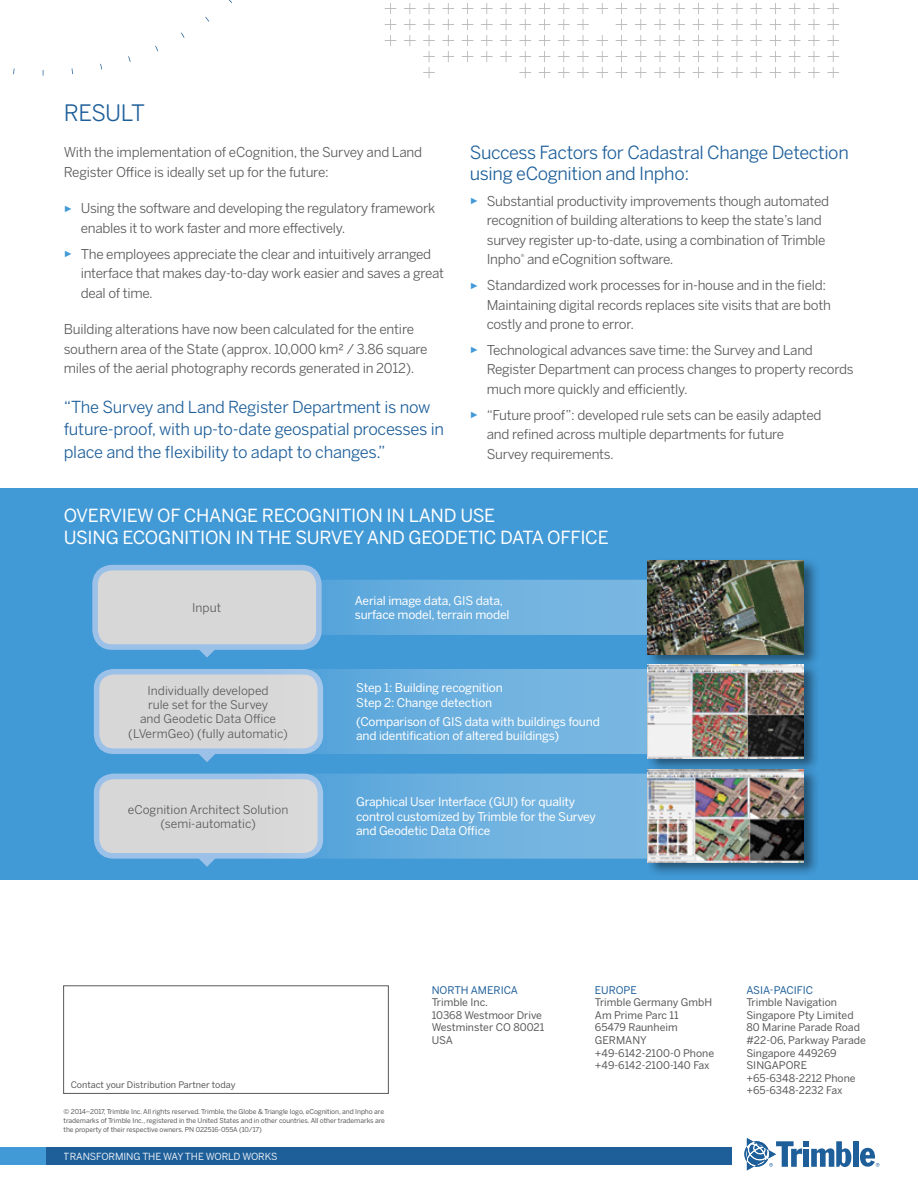
<style>
.page{position:relative;width:918px;height:1188px;background:#fff}
.page>*{position:absolute;margin:0;border:0;box-sizing:border-box;transform-origin:0 0}
.t1{font:22.5px "Benton Sans";letter-spacing:-.035em;color:#1e5f9a}
.t2{font:18px/22.5px "Benton Sans";letter-spacing:-.015em;color:#fff}
.t3{font:18px/21px "Benton Sans";letter-spacing:-.02em;color:#1e5f9a}
.t4{font:16.5px/22.5px "Benton Sans";letter-spacing:-.015em;color:#1e5f9a}
.t5{font:13.5px/19.5px "Benton Sans";letter-spacing:-.02em;color:#59595b}
.t6{font:12px/14.4px "Benton Sans";letter-spacing:-.015em;color:#fff}
.t7{font:12px/14.4px "Benton Sans";color:#59595b;text-align:center}
.t8{font:10.5px/12.6px "Benton Sans";color:#59595b}
.t9{font:10.5px "Benton Sans";color:#1e5f9a}
.t10{font:9.75px "Benton Sans";letter-spacing:-.01em;color:#fff}
.t11{font:9px "Benton Sans";color:#59595b}
.t12{font:6.75px/9px "Benton Sans";letter-spacing:-.01em;color:#59595b}
.s1{font-family:"Arial";font-size:9px;color:#4199d6}
</style>
<div class="page">
<svg style="left:385px;top:3px;width:454px;height:75px"></svg>
<div style="left:0;top:489px;width:918px;height:391px;background:#4199d6"></div>
<svg style="left:199px;top:650px;width:16px;height:8px"></svg>
<svg style="left:255px;top:580px;width:478px;height:55px;background:#6cb0de"></svg>
<div style="left:95px;top:568px;width:224px;height:79px;background:#d8d7d7;border-radius:17px"></div>
<div style="left:92px;top:565px;width:230px;height:85px;border:6px solid #9cc1e8;border-radius:17px"></div>
<div style="left:645px;top:557px;width:175px;height:111px;background:#000;opacity:.45"></div>
<img style="left:648px;top:561px;width:156px;height:93px">
<svg style="left:199px;top:754px;width:16px;height:8px"></svg>
<div style="left:97px;top:672px;width:223px;height:79px;background:#d8d7d7;border-radius:17px"></div>
<div style="left:94px;top:669px;width:229px;height:85px;border:6px solid #9cc1e8;border-radius:17px"></div>
<svg style="left:256px;top:669px;width:476px;height:85px;background:#7cb6de"></svg>
<div style="left:645px;top:661px;width:175px;height:112px;background:#000;opacity:.45"></div>
<img style="left:648px;top:665px;width:156px;height:93px">
<svg style="left:199px;top:859px;width:16px;height:8px"></svg>
<div style="left:97px;top:776px;width:223px;height:80px;background:#d8d7d7;border-radius:17px"></div>
<div style="left:94px;top:774px;width:229px;height:85px;border:6px solid #9cc1e8;border-radius:17px"></div>
<svg style="left:256px;top:774px;width:476px;height:85px;background:#7cb6de"></svg>
<div style="left:645px;top:765px;width:175px;height:112px;background:#000;opacity:.45"></div>
<img style="left:648px;top:769px;width:156px;height:94px">
<div style="left:63px;top:986px;width:326px;height:108px;border:1px solid #59595b"></div>
<div style="left:853px;top:1141px;width:5px;height:26px;background:#1e5f9a"></div>
<svg style="left:744px;top:1138px;width:107px;height:32px"></svg>
<svg style="left:860px;top:1148px;width:19px;height:19px"></svg>
<div style="left:0;top:1147px;width:730px;height:18px;background:#4199d6"></div>
<div style="left:47px;top:1147px;width:685px;height:18px;background:#1e5f9a"></div>
<h1 class="t1" style="left:64px;top:99px;width:83px">RESULT</h1>
<p class="t5" style="left:64px;top:143px;width:360px">With the implementation of eCognition, the Survey and Land<br>Register Office is ideally set up for the future:</p>
<p class="t5" style="left:81px;top:199px;width:356px;text-indent:-17px"><span class="s1">►</span> Using the software and developing the regulatory framework enables it to work faster and more effectively.</p>
<p class="t5" style="left:81px;top:244px;width:365px;text-indent:-17px"><span class="s1">►</span> The employees appreciate the clear and intuitively arranged interface that makes day-to-day work easier and saves a great deal of time.</p>
<p class="t5" style="left:64px;top:320px;width:365px">Building alterations have now been calculated for the entire southern area of the State (approx. 10,000 km² / 3.86 square miles of the aerial photography records generated in 2012).</p>
<p class="t4" style="left:64px;top:396px;width:382px">“The Survey and Land Register Department is now future‑proof, with up-to-date geospatial processes in place and the flexibility to adapt to changes.”</p>
<h2 class="t3" style="left:470px;top:142px;width:381px">Success Factors for Cadastral Change Detection using eCognition and Inpho:</h2>
<p class="t5" style="left:487px;top:191px;width:344px;text-indent:-17px"><span class="s1">►</span> Substantial productivity improvements though automated recognition of building alterations to keep the state’s land survey register up-to‑date, using a combination of Trimble Inpho<sup>®</sup> and eCognition software.</p>
<p class="t5" style="left:487px;top:275px;width:346px;text-indent:-17px"><span class="s1">►</span> Standardized work processes for in-house and in the field:<br>Maintaining digital records replaces site visits that are both costly and prone to error.</p>
<p class="t5" style="left:487px;top:340px;width:368px;text-indent:-17px"><span class="s1">►</span> Technological advances save time: the Survey and Land<br>Register Department can process changes to property records much more quickly and efficiently.</p>
<p class="t5" style="left:487px;top:405px;width:336px;text-indent:-17px"><span class="s1">►</span> “Future proof”: developed rule sets can be easily adapted and refined across multiple departments for future<br>Survey requirements.</p>
<h2 class="t2" style="left:64px;top:504px;width:546px">OVERVIEW OF CHANGE RECOGNITION IN LAND USE<br>USING ECOGNITION IN THE SURVEY AND GEODETIC DATA OFFICE</h2>
<p class="t7" style="left:192px;top:601px;width:30px">Input</p>
<p class="t6" style="left:355px;top:593px;width:156px">Aerial image data, GIS data, surface model, terrain model</p>
<p class="t7" style="left:128px;top:683px;width:161px">Individually developed<br>rule set for the Survey<br>and Geodetic Data Office (LVermGeo) (fully automatic)</p>
<p class="t6" style="left:356px;top:681px;width:148px">Step 1: Building recognition<br>Step 2: Change detection</p>
<p class="t6" style="left:356px;top:714px;width:245px">(Comparison of GIS data with buildings found and identification of altered buildings)</p>
<p class="t7" style="left:128px;top:802px;width:162px">eCognition Architect Solution (semi-automatic)</p>
<p class="t6" style="left:356px;top:795px;width:241px">Graphical User Interface (GUI) for quality control customized by Trimble for the Survey and Geodetic Data Office</p>
<p class="t11" style="left:71px;top:1080px;width:166px">Contact your Distribution Partner today</p>
<p class="t12" style="left:64px;top:1107px;width:323px">© 2014–2017, Trimble Inc. All rights reserved. Trimble, the Globe &amp; Triangle logo, eCognition, and Inpho are trademarks of Trimble Inc., registered in the United States and in other countries. All other trademarks are the property of their respective owners. PN 022516-055A (10/17)</p>
<p class="t10" style="left:64px;top:1150px;width:215px">TRANSFORMING THE WAY THE WORLD WORKS</p>
<p class="t9" style="left:432px;top:983px;width:88px">NORTH AMERICA</p>
<p class="t8" style="left:432px;top:996px;width:114px">Trimble Inc.<br>10368 Westmoor Drive<br>Westminster CO 80021<br>USA</p>
<p class="t9" style="left:595px;top:983px;width:43px">EUROPE</p>
<p class="t8" style="left:595px;top:996px;width:121px">Trimble Germany GmbH<br>Am Prime Parc 11<br>65479 Raunheim<br>GERMANY +49-6142-2100-0 Phone +49-6142-2100-140 Fax</p>
<p class="t9" style="left:746px;top:983px;width:68px">ASIA-PACIFIC</p>
<p class="t8" style="left:746px;top:996px;width:121px">Trimble Navigation<br>Singapore Pty Limited<br>80 Marine Parade Road #22-06, Parkway Parade<br>Singapore 449269<br>SINGAPORE +65-6348-2212 Phone +65-6348-2232 Fax</p>
</div>
